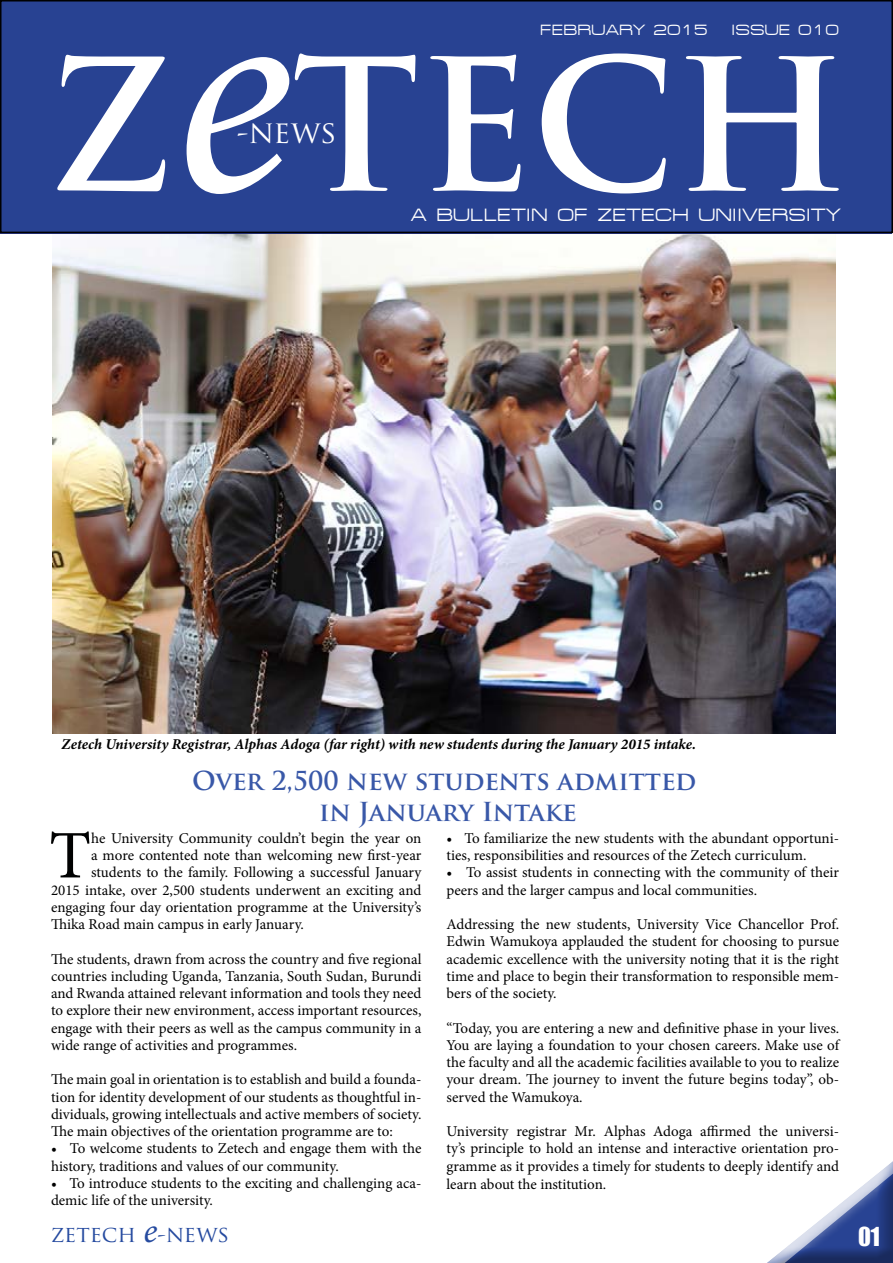
<style>
.page{position:relative;width:893px;height:1263px;background:#fff}
.page>*{position:absolute;margin:0;border:0;box-sizing:border-box;transform-origin:0 0}
.t1{font:700 178.5px "Trajan Pro";color:#fff}
.t2{font:68.1px "Minion Pro";color:#000101}
.t3{font:30.6px "Trajan Pro";color:#fff}
.t4{font:700 25.5px/30.6px "Trajan Pro";color:#3958a8;text-align:center}
.t5{font:24px "Impact";color:#fff}
.t6{font:22.05px "Trajan Pro";color:#254a9f}
.t7{font:18px "Federation";color:#fff}
.t8{font:15px/17.2px "Minion Pro";color:#000101;text-align:justify}
.t9{font:italic 700 15px "Minion Pro";letter-spacing:-.005em;color:#000}
.t10{font:15px "Federation";color:#fff}
.s1{font-family:"Minion Pro";font-weight:400;font-style:italic;font-size:297px}
.s2{font-family:"Minion Pro";font-style:italic;font-size:34.95px}
</style>
<div class="page">
<div style="left:765px;top:1153px;width:128px;height:110px;background:#000;opacity:.75"></div>
<img style="left:53px;top:234px;width:782px;height:500px">
<div style="left:1px;top:1px;width:891px;height:231px;background:#284292"></div>
<div style="left:0;top:0;width:893px;height:233px;border:2px solid #000"></div>
<p class="t10" style="left:540px;top:21px;width:169px">FEBRUARY 2015</p>
<p class="t10" style="left:731px;top:21px;width:109px">ISSUE 010</p>
<h1 class="t1" style="left:47px;top:15px;width:803px">Z<span class="s1">e</span>TECH</h1>
<h3 class="t3" style="left:237px;top:113px;width:101px">-NEWS</h3>
<p class="t7" style="left:411px;top:204px;width:431px">A BULLETIN OF ZETECH UNIIVERSITY</p>
<p class="t9" style="left:62px;top:733px;width:636px">Zetech University Registrar, Alphas Adoga (far right) with new students during the January 2015 intake.</p>
<h3 class="t4" style="left:192px;top:766px;width:506px">Over 2,500 new students admitted in January Intake</h3>
<h2 class="t2" style="left:49px;top:810px;width:44px">T</h2>
<p class="t8" style="left:91px;top:829px;width:332px">he University Community couldn’t begin the year on</p>
<p class="t8" style="left:91px;top:847px;width:332px">a more contented note than welcoming new first-year</p>
<p class="t8" style="left:91px;top:864px;width:332px">students to the family. Following a successful January</p>
<p class="t8" style="left:51px;top:881px;width:372px">2015 intake, over 2,500 students underwent an exciting and</p>
<p class="t8" style="left:51px;top:898px;width:372px">engaging four day orientation programme at the University’s</p>
<p class="t8" style="left:51px;top:916px;width:254px">Thika Road main campus in early January.</p>
<p class="t8" style="left:51px;top:950px;width:372px">The students, drawn from across the country and five regional countries including Uganda, Tanzania, South Sudan, Burundi and Rwanda attained relevant information and tools they need to explore their new environment, access important resources, engage with their peers as well as the campus community in a wide range of activities and programmes.</p>
<p class="t8" style="left:51px;top:1071px;width:372px">The main goal in orientation is to establish and build a founda&shy;tion for identity development of our students as thoughtful in&shy;dividuals, growing intellectuals and active members of society.<br>The main objectives of the orientation programme are to:</p>
<p class="t8" style="left:51px;top:1140px;width:372px">• To welcome students to Zetech and engage them with the history, traditions and values of our community.</p>
<p class="t8" style="left:51px;top:1174px;width:372px">• To introduce students to the exciting and challenging aca&shy;demic life of the university.</p>
<h3 class="t6" style="left:51px;top:1220px;width:180px">ZETECH <span class="s2">e</span>-NEWS</h3>
<p class="t8" style="left:446px;top:829px;width:394px">• To familiarize the new students with the abundant opportuni&shy;ties, responsibilities and resources of the Zetech curriculum.</p>
<p class="t8" style="left:446px;top:864px;width:394px">• To assist students in connecting with the community of their peers and the larger campus and local communities.</p>
<p class="t8" style="left:446px;top:916px;width:394px">Addressing the new students, University Vice Chancellor Prof.<br>Edwin Wamukoya applauded the student for choosing to pursue academic excellence with the university noting that it is the right time and place to begin their transformation to responsible mem&shy;bers of the society.</p>
<p class="t8" style="left:446px;top:1019px;width:394px">“Today, you are entering a new and definitive phase in your lives.<br>You are laying a foundation to your chosen careers. Make use of the faculty and all the academic facilities available to you to realize your dream. The journey to invent the future begins today”, ob&shy;served the Wamukoya.</p>
<p class="t8" style="left:446px;top:1123px;width:394px">University registrar Mr. Alphas Adoga affirmed the universi&shy;ty’s principle to hold an intense and interactive orientation pro&shy;gramme as it provides a timely for students to deeply identify and learn about the institution.</p>
<h3 class="t5" style="left:858px;top:1218px;width:24px">01</h3>
</div>
